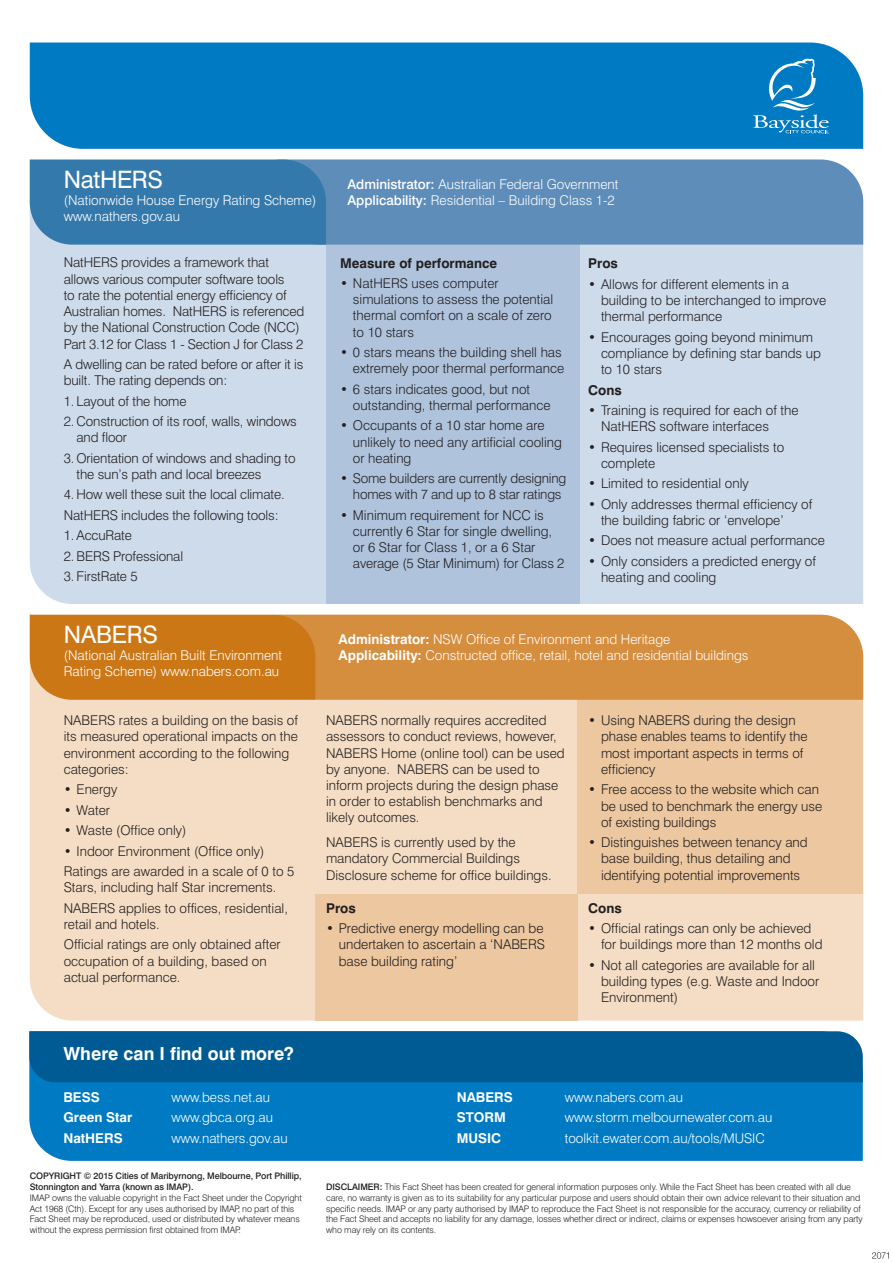
<style>
.page{position:relative;width:893px;height:1263px;background:#fff}
.page>*{position:absolute;margin:0;border:0;box-sizing:border-box;transform-origin:0 0}
.Body_text_bols{font:24px "Swiss 721 BT";letter-spacing:-.01em;color:#fff}
.t1{font:700 18px "Swiss 721 BT";color:#fff}
.body_text{font:300 13.5px/16.2px "Swiss 721 BT";color:#231f20}
.Body_text_bols-2{font:300 13.5px/16.2px "Swiss 721 BT";color:#fff}
.body_text-2{font:300 13.5px "Swiss 721 BT";color:#fff}
.body_text-3{font:700 13.5px "Swiss 721 BT";color:#fff}
.body_text-4{font:700 13.5px "Swiss 721 BT";color:#231f20}
.bullet_points{font:700 13.5px "Swiss 721 BT";color:#231f20}
.t2{font:300 9px/10.8px "Swiss 721 BT";letter-spacing:-.01em;color:#231f20}
.t3{font:500 9px/10.8px "Swiss 721 BT";letter-spacing:-.01em;color:#231f20}
.s1{font-weight:500}
.s2{font-weight:700}
</style>
<div class="page">
<div style="left:30px;top:245px;width:833px;height:359px;background:#cedbeb"></div>
<div style="left:326px;top:233px;width:253px;height:371px;background:#afc3dc"></div>
<div style="left:326px;top:160px;width:537px;height:85px;background:#5e8dba"></div>
<div style="left:30px;top:160px;width:296px;height:85px;background:#3479ac"></div>
<div style="left:30px;top:700px;width:833px;height:320px;background:#f4ddc4"></div>
<div style="left:315px;top:894px;width:263px;height:126px;background:#ecc79f"></div>
<div style="left:578px;top:688px;width:285px;height:206px;background:#ecc79f"></div>
<div style="left:315px;top:615px;width:548px;height:85px;background:#d58d3e"></div>
<div style="left:30px;top:615px;width:285px;height:85px;background:#cb7716"></div>
<div style="left:29px;top:1082px;width:834px;height:79px;background:#007bc3"></div>
<div style="left:29px;top:1031px;width:834px;height:51px;background:#005b94"></div>
<div style="left:30px;top:43px;width:833px;height:106px;background:#007bc3"></div>
<svg style="left:872px;top:1252px;width:17px;height:7px"></svg>
<svg style="left:753px;top:58px;width:76px;height:75px;background:#268ecb"></svg>
<p class="Body_text_bols" style="left:64px;top:165px;width:101px">NatHERS</p>
<p class="Body_text_bols-2" style="left:64px;top:191px;width:254px">(Nationwide House Energy Rating Scheme) www.nathers.gov.au</p>
<p class="body_text" style="left:64px;top:254px;width:242px">NatHERS provides a framework that allows various computer software tools<br>to rate the potential energy efficiency of Australian homes. NatHERS is referenced by the National Construction Code (NCC)<br>Part 3.12 for Class 1 - Section J for Class 2</p>
<p class="body_text" style="left:64px;top:356px;width:241px">A dwelling can be rated before or after it is built. The rating depends on:</p>
<p class="body_text" style="left:64px;top:393px;width:124px">1. Layout of the home</p>
<p class="body_text" style="left:77px;top:413px;width:222px;text-indent:-13px">2. Construction of its roof, walls, windows and floor</p>
<p class="body_text" style="left:77px;top:450px;width:221px;text-indent:-13px">3. Orientation of windows and shading to the sun’s path and local breezes</p>
<p class="body_text" style="left:64px;top:486px;width:222px">4. How well these suit the local climate.</p>
<p class="body_text" style="left:64px;top:507px;width:216px">NatHERS includes the following tools:</p>
<p class="body_text" style="left:64px;top:527px;width:70px">1. AccuRate</p>
<p class="body_text" style="left:64px;top:548px;width:121px">2. BERS Professional</p>
<p class="body_text" style="left:64px;top:568px;width:75px">3. FirstRate 5</p>
<p class="Body_text_bols-2" style="left:347px;top:175px;width:273px"><span class="s1">Administrator:</span> Australian Federal Government</p>
<p class="Body_text_bols-2" style="left:347px;top:192px;width:269px"><span class="s1">Applicability:</span> Residential – Building Class 1-2</p>
<p class="body_text-4" style="left:340px;top:254px;width:159px">Measure of performance</p>
<p class="body_text" style="left:353px;top:275px;width:202px;text-indent:-13px">• NatHERS uses computer simulations to assess the potential thermal comfort on a scale of zero to 10 stars</p>
<p class="body_text" style="left:340px;top:344px;width:226px;text-align:right">• 0 stars means the building shell has extremely poor thermal performance</p>
<p class="body_text" style="left:353px;top:381px;width:199px;text-indent:-13px">• 6 stars indicates good, but not outstanding, thermal performance</p>
<p class="body_text" style="left:353px;top:417px;width:210px;text-indent:-13px">• Occupants of a 10 star home are unlikely to need any artificial cooling or heating</p>
<p class="body_text" style="left:353px;top:470px;width:215px;text-indent:-13px">• Some builders are currently designing homes with 7 and up to 8 star ratings</p>
<p class="body_text" style="left:353px;top:507px;width:213px;text-indent:-13px">• Minimum requirement for NCC is currently 6 Star for single dwelling, or 6 Star for Class 1, or a 6 Star average (5 Star Minimum) for Class 2</p>
<p class="body_text-4" style="left:588px;top:255px;width:31px">Pros</p>
<p class="body_text" style="left:601px;top:276px;width:227px;text-indent:-13px">• Allows for different elements in a building to be interchanged to improve thermal performance</p>
<p class="body_text" style="left:601px;top:329px;width:221px;text-indent:-13px">• Encourages going beyond minimum compliance by defining star bands up to 10 stars</p>
<p class="body_text-4" style="left:588px;top:381px;width:35px">Cons</p>
<p class="body_text" style="left:601px;top:402px;width:199px;text-indent:-13px">• Training is required for each of the<br>NatHERS software interfaces</p>
<p class="body_text" style="left:601px;top:439px;width:185px;text-indent:-13px">• Requires licensed specialists to complete</p>
<p class="body_text" style="left:588px;top:475px;width:162px">• Limited to residential only</p>
<p class="body_text" style="left:601px;top:496px;width:213px;text-indent:-13px">• Only addresses thermal efficiency of the building fabric or ‘envelope’</p>
<p class="body_text" style="left:588px;top:532px;width:238px">• Does not measure actual performance</p>
<p class="body_text" style="left:601px;top:553px;width:217px;text-indent:-13px">• Only considers a predicted energy of heating and cooling</p>
<p class="Body_text_bols" style="left:64px;top:620px;width:96px">NABERS</p>
<p class="Body_text_bols-2" style="left:64px;top:647px;width:220px">(National Australian Built Environment<br>Rating Scheme) www.nabers.com.au</p>
<p class="body_text" style="left:64px;top:712px;width:236px">NABERS rates a building on the basis of its measured operational impacts on the environment according to the following categories:</p>
<p class="body_text" style="left:64px;top:781px;width:55px">• Energy</p>
<p class="body_text" style="left:64px;top:802px;width:48px">• Water</p>
<p class="body_text" style="left:64px;top:822px;width:124px">• Waste (Office only)</p>
<p class="body_text" style="left:64px;top:843px;width:202px">• Indoor Environment (Office only)</p>
<p class="body_text" style="left:64px;top:863px;width:232px">Ratings are awarded in a scale of 0 to 5<br>Stars, including half Star increments.</p>
<p class="body_text" style="left:64px;top:900px;width:226px">NABERS applies to offices, residential, retail and hotels.</p>
<p class="body_text" style="left:64px;top:936px;width:218px">Official ratings are only obtained after occupation of a building, based on actual performance.</p>
<p class="Body_text_bols-2" style="left:338px;top:631px;width:411px"><span class="s2">Administrator:</span> NSW Office of Environment and Heritage<br><span class="s2">Applicability:</span> Constructed office, retail, hotel and residential buildings</p>
<p class="body_text" style="left:326px;top:712px;width:240px">NABERS normally requires accredited assessors to conduct reviews, however, NABERS Home (online tool) can be used by anyone. NABERS can be used to inform projects during the design phase in order to establish benchmarks and likely outcomes.</p>
<p class="body_text" style="left:326px;top:834px;width:227px">NABERS is currently used by the mandatory Commercial Buildings<br>Disclosure scheme for office buildings.</p>
<p class="bullet_points" style="left:326px;top:900px;width:31px">Pros</p>
<p class="body_text" style="left:339px;top:920px;width:208px;text-align:justify;text-indent:-13px">• Predictive energy modelling can be undertaken to ascertain a ‘NABERS base building rating’</p>
<p class="body_text" style="left:601px;top:712px;width:208px;text-indent:-13px">• Using NABERS during the design phase enables teams to identify the most important aspects in terms of efficiency</p>
<p class="body_text" style="left:601px;top:781px;width:223px;text-indent:-13px">• Free access to the website which can be used to benchmark the energy use of existing buildings</p>
<p class="body_text" style="left:588px;top:834px;width:221px;text-align:center">• Distinguishes between tenancy and base building, thus detailing and identifying potential improvements</p>
<p class="bullet_points" style="left:588px;top:900px;width:35px">Cons</p>
<p class="body_text" style="left:601px;top:920px;width:223px;text-indent:-13px">• Official ratings can only be achieved for buildings more than 12 months old</p>
<p class="body_text" style="left:601px;top:957px;width:220px;text-indent:-13px">• Not all categories are available for all building types (e.g. Waste and Indoor<br>Environment)</p>
<p class="t1" style="left:63px;top:1042px;width:232px">Where can I find out more?</p>
<p class="body_text-3" style="left:63px;top:1088px;width:38px">BESS</p>
<p class="body_text-2" style="left:171px;top:1088px;width:100px">www.bess.net.au</p>
<p class="body_text-3" style="left:63px;top:1109px;width:71px">Green Star</p>
<p class="body_text-2" style="left:171px;top:1109px;width:103px">www.gbca.org.au</p>
<p class="body_text-3" style="left:63px;top:1129px;width:61px">NatHERS</p>
<p class="body_text-2" style="left:171px;top:1129px;width:118px">www.nathers.gov.au</p>
<p class="body_text-3" style="left:457px;top:1088px;width:58px">NABERS</p>
<p class="body_text-2" style="left:565px;top:1088px;width:120px">www.nabers.com.au</p>
<p class="body_text-3" style="left:457px;top:1109px;width:51px">STORM</p>
<p class="body_text-2" style="left:565px;top:1109px;width:209px">www.storm.melbournewater.com.au</p>
<p class="body_text-3" style="left:457px;top:1129px;width:46px">MUSIC</p>
<p class="body_text-2" style="left:565px;top:1129px;width:202px">toolkit.ewater.com.au/tools/MUSIC</p>
<p class="t3" style="left:30px;top:1170px;width:273px">COPYRIGHT © 2015 Cities of Maribyrnong, Melbourne, Port Phillip,<br>Stonnington and Yarra (known as IMAP).</p>
<p class="t2" style="left:30px;top:1192px;width:274px">IMAP owns the valuable copyright in the Fact Sheet under the Copyright Act 1968 (Cth). Except for any uses authorised by IMAP, no part of this Fact Sheet may be reproduced, used or distributed by whatever means without the express permission first obtained from IMAP.</p>
<p class="t2" style="left:326px;top:1181px;width:538px"><span class="s1">DISCLAIMER:</span> This Fact Sheet has been created for general information purposes only. While the Fact Sheet has been created with all due care, no warranty is given as to its suitability for any particular purpose and users should obtain their own advice relevant to their situation and specific needs. IMAP or any party authorised by IMAP to reproduce the Fact Sheet is not responsible for the accuracy, currency or reliability of the Fact Sheet and accepts no liability for any damage, losses whether direct or indirect, claims or expenses howsoever arising from any party who may rely on its contents.</p>
</div>
